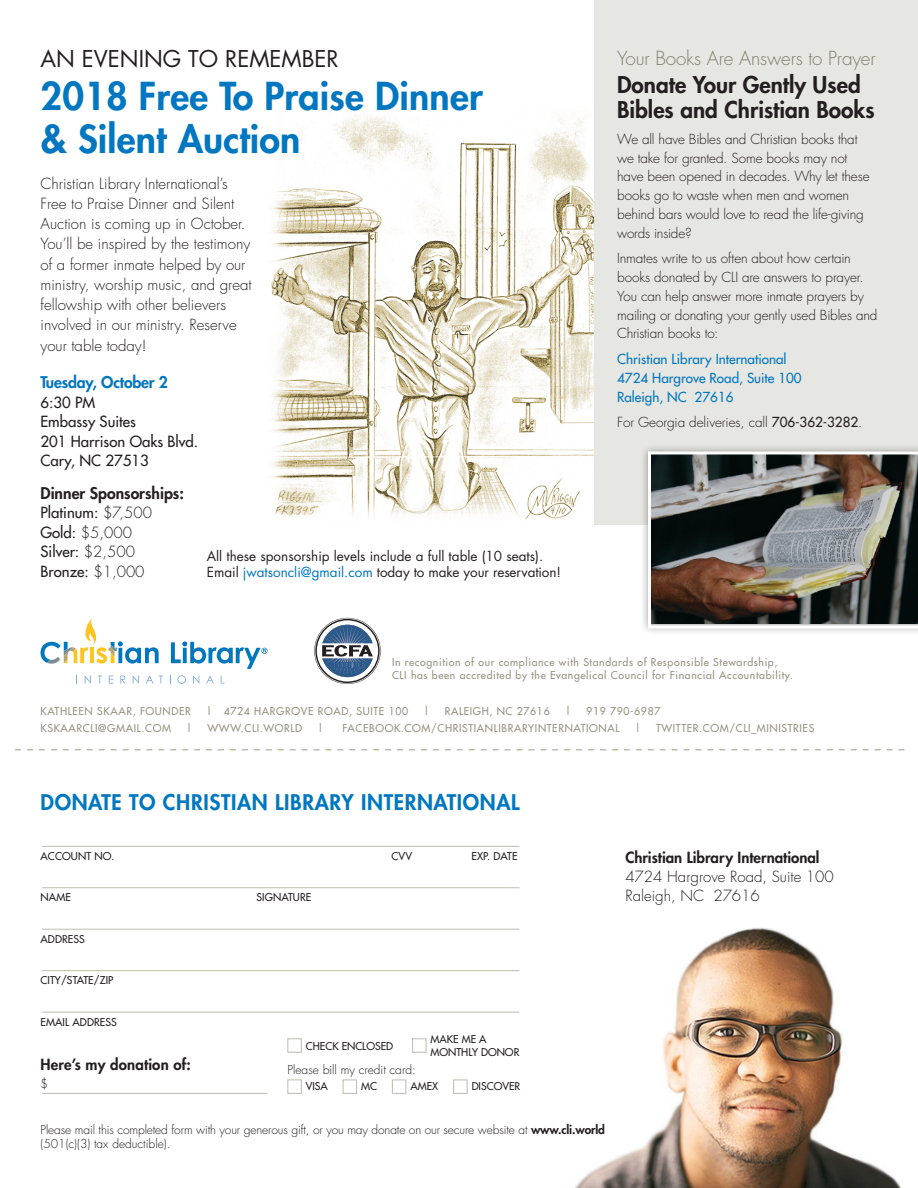
<style>
.page{position:relative;width:918px;height:1188px;background:#fff}
.page>*{position:absolute;margin:0;border:0;box-sizing:border-box;transform-origin:0 0}
.t1{font:800 37.5px/42.8px "Futura";letter-spacing:.005em;color:#0077c0}
.t2{font:800 22.5px/25.5px "Futura";color:#231f20}
.t3{font:22.5px "Futura";color:#231f20}
.t4{font:800 21px "Futura";letter-spacing:.03em;color:#0077c0}
.t5{font:300 18.9px "Futura";letter-spacing:-.01em;color:#828070}
.t6{font:800 15.75px "Futura";color:#231f20}
.t7{font:800 15.75px "Futura";letter-spacing:-.01em;color:#0077c0}
.t8{font:300 15px/20.2px "Futura";color:#231f20}
.t9{font:15px "Futura";color:#231f20}
.t10{font:800 15px "Futura";color:#231f20}
.t11{font:300 13.5px/18.8px "Futura";letter-spacing:-.01em;color:#231f20}
.t12{font:13.5px/16.2px "Futura";color:#231f20}
.t13{font:13.5px "Futura";color:#0077c0}
.t14{font:300 12px "Futura";letter-spacing:-.01em;color:#231f20}
.t15{font:10.5px/12.6px "Futura";letter-spacing:.06em;color:#959381}
.t16{font:10.5px/12.6px "Futura";letter-spacing:.01em;color:#231f20}
.s1{font-weight:300}
.s2{font-weight:400}
.s3{color:#0077c0}
.s4{font-weight:800}
</style>
<div class="page">
<img style="left:271px;top:115px;width:323px;height:405px">
<img style="left:575px;top:928px;width:327px;height:260px">
<div style="left:594px;top:0;width:324px;height:525px;background:#e6e6e2"></div>
<svg style="left:171px;top:641px;width:97px;height:28px"></svg>
<svg style="left:85px;top:676px;width:6px;height:8px"></svg>
<svg style="left:98px;top:676px;width:4px;height:8px"></svg>
<svg style="left:109px;top:676px;width:4px;height:8px"></svg>
<svg style="left:120px;top:676px;width:6px;height:8px"></svg>
<svg style="left:133px;top:676px;width:6px;height:8px"></svg>
<svg style="left:146px;top:676px;width:17px;height:8px"></svg>
<svg style="left:177px;top:675px;width:9px;height:9px"></svg>
<svg style="left:193px;top:676px;width:6px;height:8px"></svg>
<svg style="left:206px;top:676px;width:8px;height:8px"></svg>
<svg style="left:221px;top:676px;width:4px;height:8px"></svg>
<svg style="left:41px;top:618px;width:118px;height:46px"></svg>
<svg style="left:15px;top:749px;width:889px;height:1px"></svg>
<hr style="left:42px;top:846px;width:477px;height:1px;background:#bcbcae">
<hr style="left:42px;top:887px;width:477px;height:1px;background:#bcbcae">
<hr style="left:42px;top:929px;width:477px;height:1px;background:#bcbcae">
<hr style="left:42px;top:970px;width:477px;height:1px;background:#bcbcae">
<hr style="left:42px;top:1012px;width:477px;height:1px;background:#bcbcae">
<hr style="left:42px;top:1093px;width:226px;height:1px;background:#bcbcae">
<div style="left:287px;top:1080px;width:15px;height:14px;border:1px solid #bcbcae"></div>
<div style="left:287px;top:1038px;width:15px;height:15px;border:1px solid #bcbcae"></div>
<div style="left:412px;top:1038px;width:14px;height:15px;border:1px solid #bcbcae"></div>
<div style="left:343px;top:1080px;width:14px;height:14px;border:1px solid #bcbcae"></div>
<div style="left:392px;top:1080px;width:14px;height:14px;border:1px solid #bcbcae"></div>
<div style="left:453px;top:1080px;width:14px;height:14px;border:1px solid #bcbcae"></div>
<svg style="left:314px;top:618px;width:67px;height:66px"></svg>
<div style="left:640px;top:444px;width:278px;height:192px;background:#231f20;opacity:.4"></div>
<img style="left:648px;top:452px;width:270px;height:176px">
<p class="t3" style="left:40px;top:44px;width:300px">AN EVENING TO REMEMBER</p>
<p class="t1" style="left:40px;top:74px;width:444px">2018 Free To Praise Dinner &amp; Silent Auction</p>
<p class="t8" style="left:40px;top:173px;width:213px">Christian Library International’s<br>Free to Praise Dinner and Silent<br>Auction is coming up in October.<br>You’ll be inspired by the testimony of a former inmate helped by our ministry, worship music, and great fellowship with other believers involved in our ministry. Reserve your table today!</p>
<p class="t7" style="left:40px;top:372px;width:129px">Tuesday, October 2</p>
<p class="t9" style="left:40px;top:392px;width:56px">6:30 PM</p>
<p class="t9" style="left:40px;top:412px;width:97px">Embassy Suites</p>
<p class="t9" style="left:40px;top:431px;width:159px">201 Harrison Oaks Blvd.</p>
<p class="t9" style="left:40px;top:451px;width:110px">Cary, NC 27513</p>
<p class="t6" style="left:40px;top:482px;width:145px">Dinner Sponsorships:</p>
<p class="t9" style="left:40px;top:503px;width:113px">Platinum: <span class="s1">$7,500</span></p>
<p class="t8" style="left:40px;top:522px;width:93px"><span class="s2">Gold:</span> $5,000</p>
<p class="t9" style="left:40px;top:542px;width:96px">Silver: <span class="s1">$2,500</span></p>
<p class="t9" style="left:40px;top:561px;width:106px">Bronze: <span class="s1">$1,000</span></p>
<p class="t12" style="left:207px;top:547px;width:356px">All these sponsorship levels include a full table (10 seats).<br>Email <span class="s3">jwatsoncli@gmail.com</span> today to make your reservation!</p>
<p class="t5" style="left:617px;top:46px;width:260px">Your Books Are Answers to Prayer</p>
<p class="t2" style="left:617px;top:71px;width:259px">Donate Your Gently Used<br>Bibles and Christian Books</p>
<p class="t11" style="left:617px;top:130px;width:254px">We all have Bibles and Christian books that we take for granted. Some books may not have been opened in decades. Why let these books go to waste when men and women behind bars would love to read the life-giving words inside?</p>
<p class="t11" style="left:617px;top:249px;width:262px">Inmates write to us often about how certain books donated by CLI are answers to prayer.<br>You can help answer more inmate prayers by mailing or donating your gently used Bibles and Christian books to:</p>
<p class="t13" style="left:617px;top:350px;width:171px">Christian Library International</p>
<p class="t13" style="left:617px;top:369px;width:186px">4724 Hargrove Road, Suite 100</p>
<p class="t13" style="left:617px;top:388px;width:118px">Raleigh, NC 27616</p>
<p class="t11" style="left:617px;top:413px;width:247px">For Georgia deliveries, call <span class="s2">706-362-3282</span>.</p>
<p class="t15" style="left:392px;top:656px;width:402px">In recognition of our compliance with Standards of Responsible Stewardship,<br>CLI has been accredited by the Evangelical Council for Financial Accountability.</p>
<p class="t15" style="left:40px;top:705px;width:152px">KATHLEEN SKAAR, FOUNDER</p>
<p class="t15" style="left:206px;top:705px;width:203px">| 4724 HARGROVE ROAD, SUITE 100</p>
<p class="t15" style="left:423px;top:705px;width:7px">|</p>
<p class="t15" style="left:445px;top:705px;width:107px">RALEIGH, NC 27616</p>
<p class="t15" style="left:565px;top:705px;width:7px">|</p>
<p class="t15" style="left:586px;top:705px;width:76px">919 790-6987</p>
<p class="t15" style="left:40px;top:722px;width:132px">KSKAARCLI@GMAIL.COM</p>
<p class="t15" style="left:186px;top:722px;width:7px">|</p>
<p class="t15" style="left:208px;top:722px;width:96px">WWW.CLI.WORLD</p>
<p class="t15" style="left:318px;top:722px;width:7px">|</p>
<p class="t15" style="left:343px;top:722px;width:279px">FACEBOOK.COM/CHRISTIANLIBRARYINTERNATIONAL</p>
<p class="t15" style="left:635px;top:722px;width:7px">|</p>
<p class="t15" style="left:656px;top:722px;width:160px">TWITTER.COM/CLI_MINISTRIES</p>
<p class="t4" style="left:40px;top:788px;width:481px">DONATE TO CHRISTIAN LIBRARY INTERNATIONAL</p>
<p class="t16" style="left:40px;top:850px;width:76px">ACCOUNT NO.</p>
<p class="t16" style="left:392px;top:850px;width:22px">CVV</p>
<p class="t16" style="left:472px;top:850px;width:47px">EXP. DATE</p>
<p class="t16" style="left:40px;top:891px;width:32px">NAME</p>
<p class="t16" style="left:257px;top:891px;width:56px">SIGNATURE</p>
<p class="t16" style="left:40px;top:933px;width:46px">ADDRESS</p>
<p class="t16" style="left:40px;top:974px;width:74px">CITY/STATE/ZIP</p>
<p class="t16" style="left:40px;top:1016px;width:78px">EMAIL ADDRESS</p>
<p class="t10" style="left:40px;top:1055px;width:152px">Here’s my donation of:</p>
<p class="t16" style="left:306px;top:1039px;width:89px">CHECK ENCLOSED</p>
<p class="t16" style="left:431px;top:1033px;width:90px">MAKE ME A<br>MONTHLY DONOR</p>
<p class="t14" style="left:287px;top:1062px;width:130px">Please bill my credit card:</p>
<p class="t14" style="left:40px;top:1076px;width:9px">$</p>
<p class="t16" style="left:306px;top:1080px;width:24px">VISA</p>
<p class="t16" style="left:361px;top:1080px;width:17px">MC</p>
<p class="t16" style="left:410px;top:1080px;width:29px">AMEX</p>
<p class="t16" style="left:472px;top:1080px;width:50px">DISCOVER</p>
<p class="t14" style="left:40px;top:1122px;width:566px">Please mail this completed form with your generous gift, or you may donate on our secure website at <span class="s4">www.cli.world</span></p>
<p class="t14" style="left:40px;top:1136px;width:131px">(501(c)(3) tax deductible).</p>
<p class="t10" style="left:625px;top:848px;width:196px">Christian Library International</p>
<p class="t8" style="left:625px;top:867px;width:210px">4724 Hargrove Road, Suite 100</p>
<p class="t8" style="left:625px;top:886px;width:136px">Raleigh, NC 27616</p>
</div>
